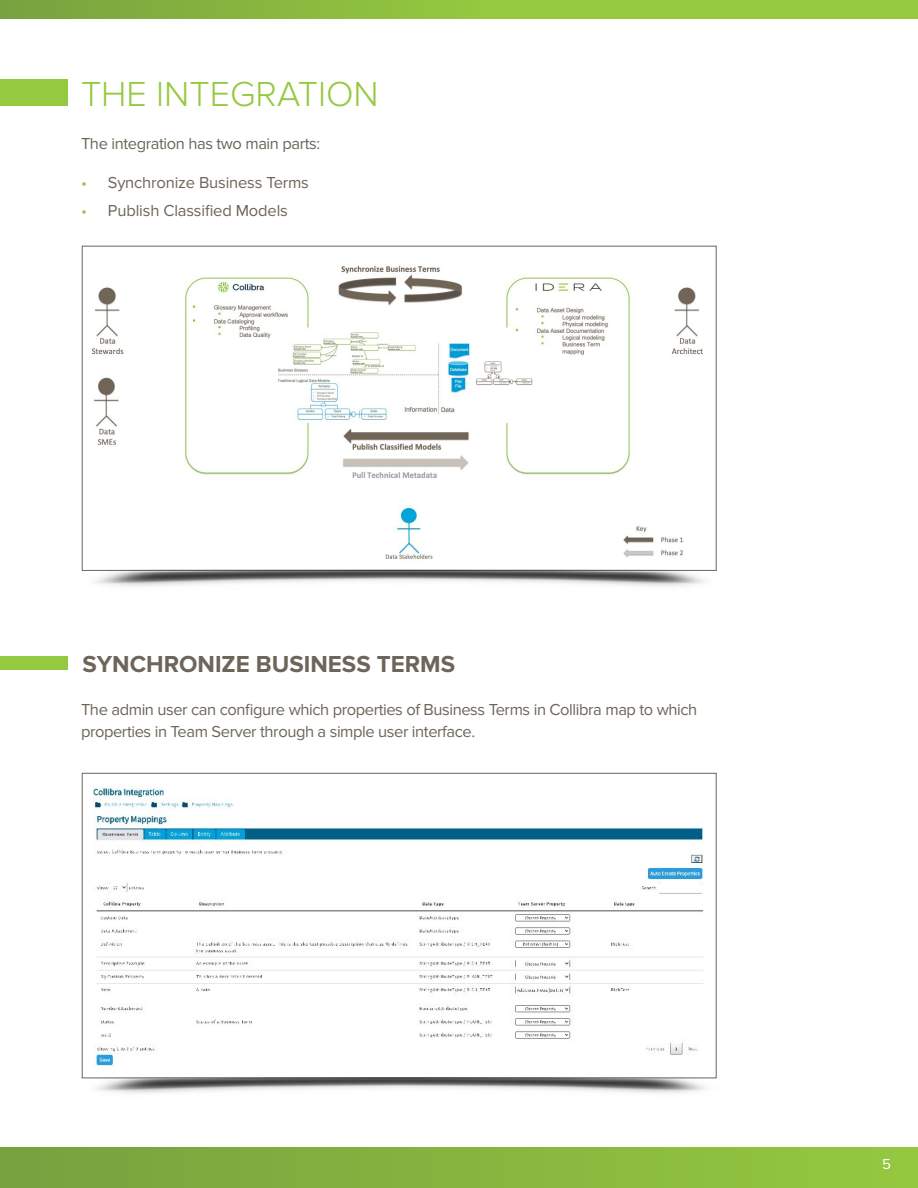
<style>
.page{position:relative;width:918px;height:1188px;background:#fff}
.page>*{position:absolute;margin:0;border:0;box-sizing:border-box;transform-origin:0 0}
.t1{font:300 36px "Proxima Nova";color:#95c93f}
.t2{font:700 24px "Proxima Nova";color:#6d655a}
.t3{font:16.5px/22.5px "Proxima Nova";letter-spacing:-.025em;color:#6d655a}
.t4{font:15px "Proxima Nova";color:#fff}
.s1{color:#95c93f}
</style>
<div class="page">
<div style="left:0;top:0;width:918px;height:19px;background:linear-gradient(to right,#7eaa3f,#9cd33f)"></div>
<div style="left:0;top:1148px;width:918px;height:40px;background:linear-gradient(to right,#77a13f,#95c83f)"></div>
<div style="left:0;top:80px;width:68px;height:26px;background:#95c93f"></div>
<div style="left:0;top:656px;width:68px;height:13px;background:#95c93f"></div>
<div style="left:82px;top:773px;width:635px;height:305px;background:#fff;border:1px solid #6d655a"></div>
<img style="left:83px;top:1077px;width:634px;height:17px">
<img style="left:93px;top:786px;width:611px;height:281px">
<div style="left:82px;top:246px;width:635px;height:325px;background:#fff;border:1px solid #6d655a"></div>
<img style="left:82px;top:570px;width:635px;height:17px">
<img style="left:91px;top:265px;width:612px;height:294px">
<h1 class="t1" style="left:81px;top:78px;width:299px">THE INTEGRATION</h1>
<p class="t3" style="left:81px;top:133px;width:241px">The integration has two main parts:</p>
<p class="t3" style="left:81px;top:172px;width:229px"><span class="s1">•</span> Synchronize Business Terms</p>
<p class="t3" style="left:81px;top:199px;width:208px"><span class="s1">•</span> Publish Classified Models</p>
<h2 class="t2" style="left:83px;top:650px;width:374px">SYNCHRONIZE BUSINESS TERMS</h2>
<p class="t3" style="left:81px;top:698px;width:618px">The admin user can configure which properties of Business Terms in Collibra map to which properties in Team Server through a simple user interface.</p>
<p class="t4" style="left:882px;top:1155px;width:10px">5</p>
</div>
